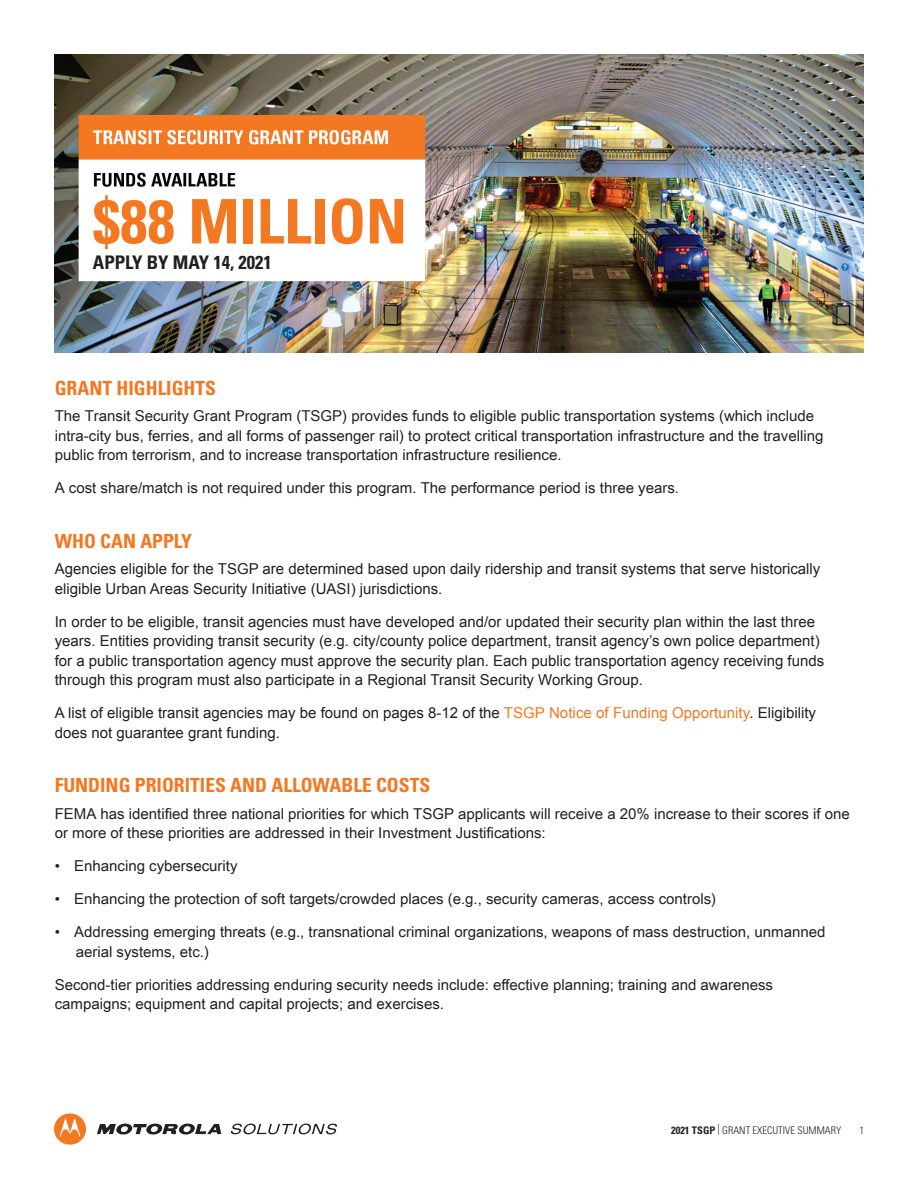
<style>
.page{position:relative;width:918px;height:1188px;background:#fff}
.page>*{position:absolute;margin:0;border:0;box-sizing:border-box;transform-origin:0 0}
.t1{font:700 condensed 61.5px "Univers";color:#f47821}
.t2{font:700 condensed 19.5px "Univers";color:#f47821}
.t3{font:700 condensed 18.75px "Univers";color:#231f20}
.t4{font:15px/19.5px "Arial Unicode MS";color:#231f20}
.t5{font:15px/19.5px "Arial";color:#231f20}
.t6{font:300 condensed 10.5px "Univers";color:#231f20}
.s1{color:#f47821}
.s2{font-weight:700}
</style>
<div class="page">
<img style="left:54px;top:54px;width:810px;height:298px">
<div style="left:93px;top:251px;width:217px;height:22px;background:#fff"></div>
<div style="left:93px;top:191px;width:324px;height:56px;background:#fff"></div>
<svg style="left:97px;top:1124px;width:124px;height:11px"></svg>
<svg style="left:231px;top:1124px;width:106px;height:10px"></svg>
<div style="left:54px;top:1113px;width:32px;height:32px;background:#f47821;border-radius:50%"></div>
<svg style="left:60px;top:1118px;width:20px;height:18px"></svg>
<h1 class="t1" style="left:93px;top:184px;width:316px">$88 MILLION</h1>
<p class="t3" style="left:93px;top:251px;width:180px">APPLY BY MAY 14, 2021</p>
<h2 class="t2" style="left:55px;top:376px;width:163px">GRANT HIGHLIGHTS</h2>
<p class="t4" style="left:55px;top:406px;width:770px">The Transit Security Grant Program (TSGP) provides funds to eligible public transportation systems (which include intra-city bus, ferries, and all forms of passenger rail) to protect critical transportation infrastructure and the travelling public from terrorism, and to increase transportation infrastructure resilience.</p>
<p class="t4" style="left:55px;top:478px;width:626px">A cost share/match is not required under this program. The performance period is three years.</p>
<h2 class="t2" style="left:55px;top:529px;width:139px">WHO CAN APPLY</h2>
<p class="t5" style="left:55px;top:559px;width:767px">Agencies eligible for the TSGP are determined based upon daily ridership and transit systems that serve historically eligible Urban Areas Security Initiative (UASI) jurisdictions.</p>
<p class="t5" style="left:55px;top:612px;width:771px">In order to be eligible, transit agencies must have developed and/or updated their security plan within the last three years. Entities providing transit security (e.g. city/county police department, transit agency’s own police department) for a public transportation agency must approve the security plan. Each public transportation agency receiving funds through this program must also participate in a Regional Transit Security Working Group.</p>
<p class="t5" style="left:55px;top:703px;width:763px">A list of eligible transit agencies may be found on pages 8-12 of the <span class="s1">TSGP Notice of Funding Opportunity</span>. Eligibility does not guarantee grant funding.</p>
<h2 class="t2" style="left:55px;top:774px;width:377px">FUNDING PRIORITIES AND ALLOWABLE COSTS</h2>
<p class="t4" style="left:55px;top:803px;width:797px">FEMA has identified three national priorities for which TSGP applicants will receive a 20% increase to their scores if one or more of these priorities are addressed in their Investment Justifications:</p>
<p class="t4" style="left:55px;top:856px;width:184px">• Enhancing cybersecurity</p>
<p class="t4" style="left:55px;top:889px;width:663px">• Enhancing the protection of soft targets/crowded places (e.g., security cameras, access controls)</p>
<p class="t4" style="left:76px;top:922px;width:751px;text-indent:-21px">• Addressing emerging threats (e.g., transnational criminal organizations, weapons of mass destruction, unmanned aerial systems, etc.)</p>
<p class="t4" style="left:55px;top:974px;width:720px">Second-tier priorities addressing enduring security needs include: effective planning; training and awareness campaigns; equipment and capital projects; and exercises.</p>
<p class="t6" style="left:671px;top:1124px;width:172px"><span class="s2">2021 TSGP</span> | GRANT EXECUTIVE SUMMARY</p>
<p class="t6" style="left:859px;top:1124px;width:6px">1</p>
</div>
